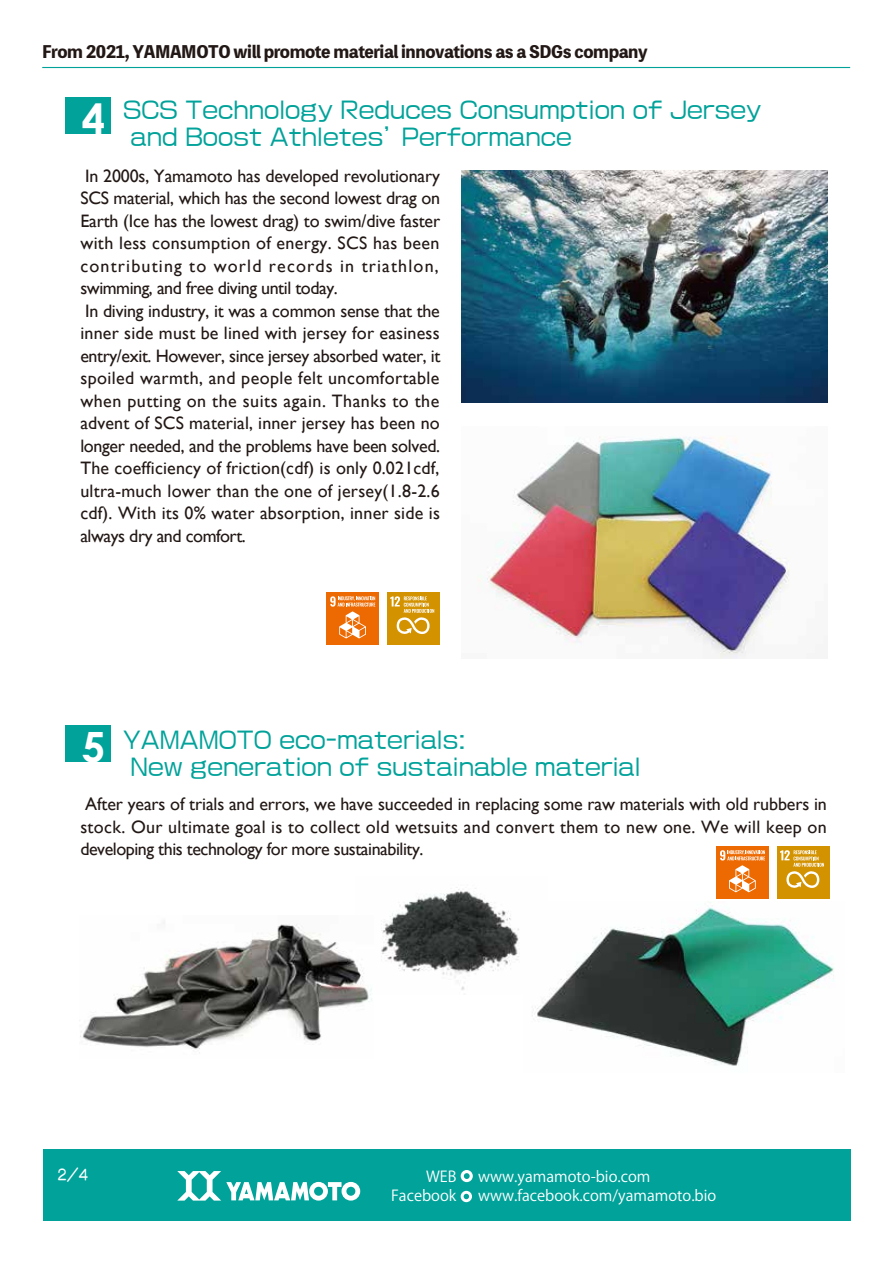
<style>
.page{position:relative;width:893px;height:1263px;background:#fff}
.page>*{position:absolute;margin:0;border:0;box-sizing:border-box;transform-origin:0 0}
.t1{font:700 41.7px "Century Gothic";color:#fff}
.t2{font:22.5px/27px "VDL Logo G Regular";color:#00a29a}
.t3{font:18px/22.5px "Gill Sans";letter-spacing:-.01em;color:#221815;text-align:justify}
.t4{font:16.5px "Toppan Bunkyu Midashi Go Std EB";letter-spacing:-.025em;color:#221815}
.t5{font:15.75px "FGP Maru Gothic Ca B";color:#fff}
.t6{font:15px/19.6px "Koz Go Pro";color:#fff}
</style>
<div class="page">
<div style="left:43px;top:1148px;width:808px;height:72px;background:#00a29a"></div>
<svg style="left:461px;top:1191px;width:11px;height:11px"></svg>
<svg style="left:461px;top:1170px;width:12px;height:12px"></svg>
<svg style="left:177px;top:1171px;width:183px;height:29px"></svg>
<hr style="left:42px;top:67px;width:808px;height:1px;background:#00a29a">
<img style="left:532px;top:905px;width:302px;height:161px">
<img style="left:381px;top:887px;width:166px;height:107px">
<div style="left:65px;top:725px;width:45px;height:37px;background:#00a29a"></div>
<div style="left:65px;top:97px;width:45px;height:37px;background:#00a29a"></div>
<img style="left:462px;top:170px;width:365px;height:233px">
<img style="left:80px;top:922px;width:292px;height:132px">
<div style="left:326px;top:592px;width:52px;height:52px;background:#ed6a02"></div>
<svg style="left:330px;top:596px;width:45px;height:42px"></svg>
<div style="left:387px;top:592px;width:53px;height:52px;background:#d39200"></div>
<svg style="left:390px;top:596px;width:44px;height:39px"></svg>
<div style="left:716px;top:846px;width:52px;height:52px;background:#ed6a02"></div>
<svg style="left:720px;top:850px;width:45px;height:42px"></svg>
<div style="left:777px;top:846px;width:52px;height:52px;background:#d39200"></div>
<svg style="left:780px;top:850px;width:44px;height:38px"></svg>
<img style="left:478px;top:436px;width:312px;height:222px">
<p class="t4" style="left:42px;top:39px;width:607px">From 2021, YAMAMOTO will promote material innovations as a SDGs company</p>
<p class="t2" style="left:82px;top:95px;width:681px;text-indent:41px">SCS Technology Reduces Consumption of Jersey<br><sup>4</sup> and Boost Athletes’Performance</p>
<p class="t3" style="left:80px;top:165px;width:362px;text-align:left">In 2000s, Yamamoto has developed revolutionary SCS material, which has the second lowest drag on Earth (Ice has the lowest drag) to swim/dive faster with less consumption of energy. SCS has been contributing to world records in triathlon, swimming, and free diving until today.<br>In diving industry, it was a common sense that the inner side must be lined with jersey for easiness entry/exit. However, since jersey absorbed water, it spoiled warmth, and people felt uncomfortable when putting on the suits again. Thanks to the advent of SCS material, inner jersey has been no longer needed, and the problems have been solved.<br>The coefficiency of friction(cdf) is only 0.021cdf, ultra-much lower than the one of jersey(1.8-2.6 cdf). With its 0% water absorption, inner side is always dry and comfort.</p>
<h1 class="t1" style="left:82px;top:715px;width:25px">5</h1>
<p class="t2" style="left:131px;top:725px;width:511px;text-indent:-7px">YAMAMOTO eco-materials:<br>New generation of sustainable material</p>
<p class="t3" style="left:80px;top:793px;width:748px">After years of trials and errors, we have succeeded in replacing some raw materials with old rubbers in stock. Our ultimate goal is to collect old wetsuits and convert them to new one. We will keep on developing this technology for more sustainability.</p>
<p class="t5" style="left:58px;top:1167px;width:32px">2/4</p>
<p class="t6" style="left:391px;top:1166px;width:67px;text-align:right">WEB<br>Facebook</p>
<p class="t6" style="left:478px;top:1166px;width:240px">www.yamamoto-bio.com www.facebook.com/yamamoto.bio</p>
</div>
